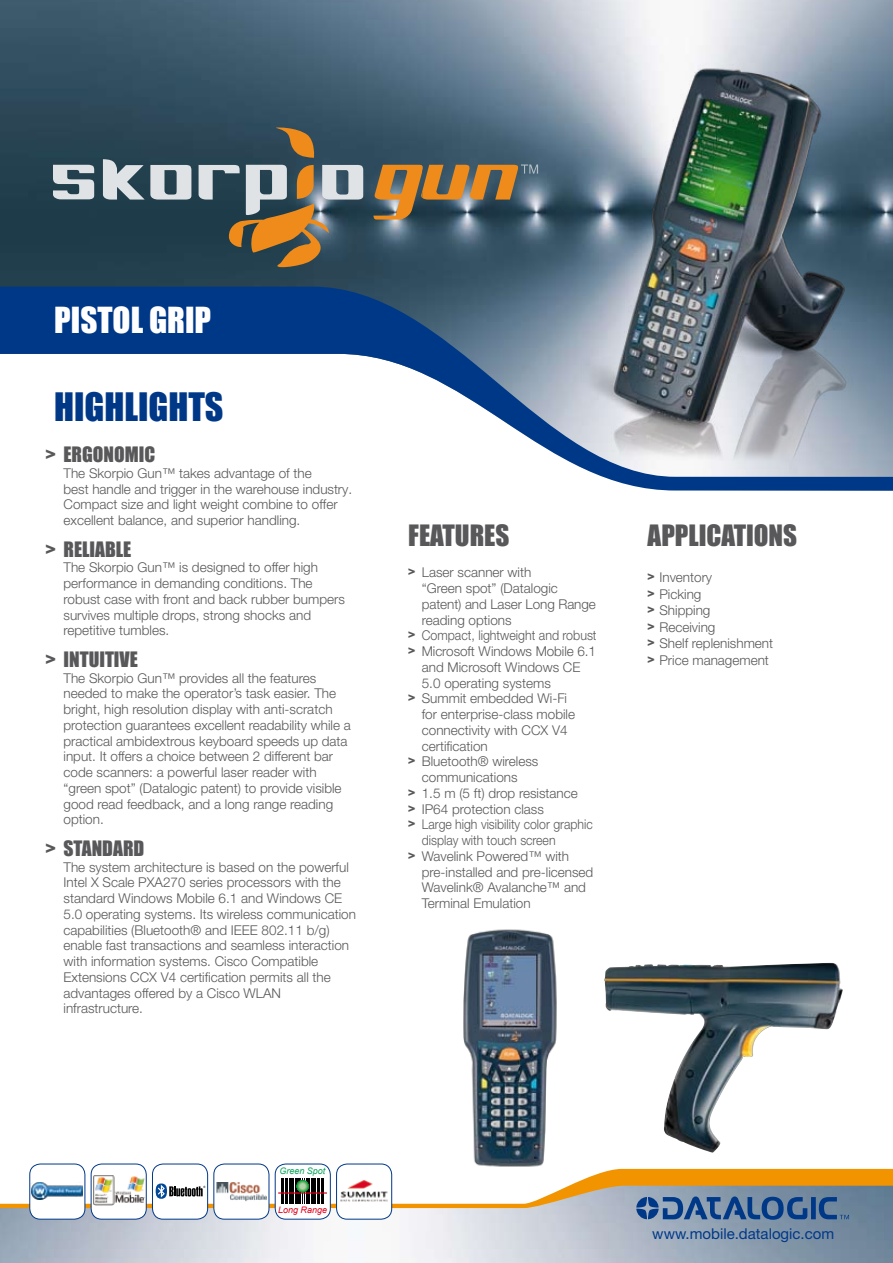
<style>
.page{position:relative;width:893px;height:1263px;background:#fff}
.page>*{position:absolute;margin:0;border:0;box-sizing:border-box;transform-origin:0 0}
.t1{font:36px "Impact";color:#003888}
.t2{font:33px "Impact";color:#fff}
.t3{font:27px "Impact";color:#58585a}
.t4{font:19.5px "Impact";color:#58585a}
.t5{font:15px "Helvetica Neue";color:#003888}
.t6{font:300 13.5px/15.8px "Helvetica Neue LT Std";color:#58585a}
.t7{font:300 13.5px/15.8px "Helvetica Neue";color:#58585a}
.t8{font:300 13.5px "Helvetica Neue LT Std";color:#58585a;scale:.91 1}
.t9{font:300 13.5px "Helvetica Neue LT Std";color:#58585a;scale:.92 1}
.t10{font:italic 9px "Arial";color:#0aa459}
.t11{font:italic 9px "Arial";color:#e2001a}
.s1{font-family:"Impact";font-weight:400}
</style>
<div class="page">
<img style="left:0;top:0;width:893px;height:287px">
<svg style="left:604px;top:962px;width:239px;height:183px"></svg>
<svg style="left:0;top:287px;width:893px;height:204px"></svg>
<img style="left:0;top:1220px;width:893px;height:43px">
<img style="left:560px;top:47px;width:312px;height:431px">
<img style="left:605px;top:963px;width:217px;height:15px">
<img style="left:463px;top:929px;width:94px;height:235px">
<svg style="left:0;top:1164px;width:893px;height:56px"></svg>
<svg style="left:103px;top:159px;width:88px;height:41px;background:#93a1a8"></svg>
<svg style="left:53px;top:165px;width:41px;height:34px"></svg>
<svg style="left:274px;top:127px;width:41px;height:31px"></svg>
<svg style="left:199px;top:164px;width:164px;height:106px;background:#6f7065"></svg>
<svg style="left:373px;top:164px;width:165px;height:56px;background:#866f4e"></svg>
<h2 class="t2" style="left:54px;top:294px;width:158px">PISTOL GRIP</h2>
<h1 class="t1" style="left:54px;top:379px;width:171px">HIGHLIGHTS</h1>
<h3 class="t4" style="left:46px;top:439px;width:111px">&gt; ERGONOMIC</h3>
<p class="t7" style="left:64px;top:465px;width:290px">The Skorpio Gun™ takes advantage of the<br>best handle and trigger in the warehouse industry.<br>Compact size and light weight combine to offer excellent balance, and superior handling.</p>
<h3 class="t4" style="left:46px;top:534px;width:87px">&gt; RELIABLE</h3>
<p class="t6" style="left:64px;top:559px;width:283px">The Skorpio Gun™ is designed to offer high performance in demanding conditions. The robust case with front and back rubber bumpers survives multiple drops, strong shocks and repetitive tumbles.</p>
<h3 class="t4" style="left:46px;top:644px;width:94px">&gt; INTUITIVE</h3>
<p class="t6" style="left:64px;top:670px;width:289px">The Skorpio Gun™ provides all the features needed to make the operator’s task easier. The bright, high resolution display with anti-scratch protection guarantees excellent readability while a practical ambidextrous keyboard speeds up data input. It offers a choice between 2 different bar code scanners: a powerful laser reader with “green spot” (Datalogic patent) to provide visible good read feedback, and a long range reading option.</p>
<h3 class="t4" style="left:46px;top:833px;width:100px">&gt; STANDARD</h3>
<p class="t6" style="left:64px;top:859px;width:294px">The system architecture is based on the powerful Intel X Scale PXA270 series processors with the standard Windows Mobile 6.1 and Windows CE 5.0 operating systems. Its wireless communication capabilities (Bluetooth® and IEEE 802.11 b/g) enable fast transactions and seamless interaction with information systems. Cisco Compatible Extensions CCX V4 certification permits all the advantages offered by a Cisco WLAN infrastructure.</p>
<h3 class="t3" style="left:408px;top:514px;width:103px">FEATURES</h3>
<p class="t6" style="left:408px;top:564px;width:125px"><span class="s1">&gt;</span> Laser scanner with</p>
<p class="t6" style="left:422px;top:580px;width:138px">“Green spot” (Datalogic</p>
<p class="t6" style="left:422px;top:596px;width:176px">patent) and Laser Long Range</p>
<p class="t6" style="left:422px;top:612px;width:91px">reading options</p>
<p class="t9" style="left:408px;top:627px;width:206px"><span class="s1">&gt;</span> Compact, lightweight and robust</p>
<p class="t6" style="left:408px;top:643px;width:189px"><span class="s1">&gt;</span> Microsoft Windows Mobile 6.1</p>
<p class="t6" style="left:422px;top:659px;width:160px">and Microsoft Windows CE</p>
<p class="t6" style="left:422px;top:675px;width:131px">5.0 operating systems</p>
<p class="t6" style="left:408px;top:690px;width:160px"><span class="s1">&gt;</span> Summit embedded Wi-Fi</p>
<p class="t6" style="left:422px;top:706px;width:155px">for enterprise-class mobile</p>
<p class="t6" style="left:422px;top:722px;width:147px">connectivity with CCX V4</p>
<p class="t6" style="left:422px;top:738px;width:68px">certification</p>
<p class="t6" style="left:408px;top:753px;width:132px"><span class="s1">&gt;</span> Bluetooth® wireless</p>
<p class="t6" style="left:422px;top:769px;width:97px">communications</p>
<p class="t6" style="left:408px;top:785px;width:171px"><span class="s1">&gt;</span> 1.5 m (5 ft) drop resistance</p>
<p class="t6" style="left:408px;top:801px;width:137px"><span class="s1">&gt;</span> IP64 protection class</p>
<p class="t8" style="left:408px;top:816px;width:204px"><span class="s1">&gt;</span> Large high visibility color graphic</p>
<p class="t8" style="left:422px;top:832px;width:149px">display with touch screen</p>
<p class="t6" style="left:408px;top:848px;width:162px"><span class="s1">&gt;</span> Wavelink Powered™ with</p>
<p class="t6" style="left:422px;top:864px;width:173px">pre-installed and pre-licensed</p>
<p class="t6" style="left:422px;top:879px;width:166px">Wavelink® Avalanche™ and</p>
<p class="t6" style="left:422px;top:895px;width:110px">Terminal Emulation</p>
<h3 class="t3" style="left:648px;top:514px;width:151px">APPLICATIONS</h3>
<p class="t6" style="left:648px;top:569px;width:127px;line-height:16.5px"><span class="s1">&gt;</span> Inventory<br><span class="s1">&gt;</span> Picking<br><span class="s1">&gt;</span> Shipping<br><span class="s1">&gt;</span> Receiving<br><span class="s1">&gt;</span> Shelf replenishment <span class="s1">&gt;</span> Price management</p>
<p class="t10" style="left:279px;top:1165px;width:48px">Green Spot</p>
<p class="t11" style="left:278px;top:1204px;width:51px">Long Range</p>
<p class="t5" style="left:652px;top:1225px;width:183px">www.mobile.datalogic.com</p>
</div>
